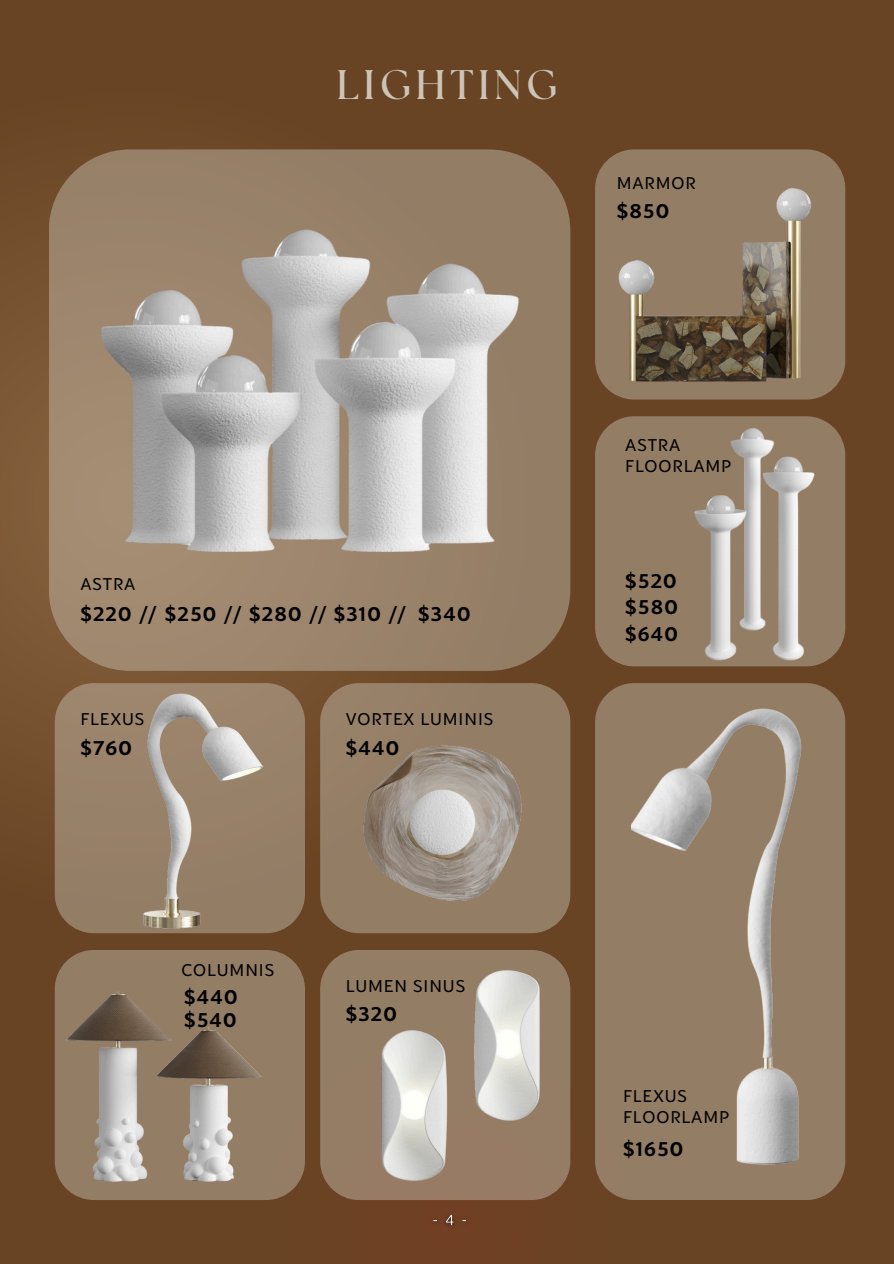
<style>
.page{position:relative;width:894px;height:1264px;background:#fff}
.page>*{position:absolute;margin:0;border:0;box-sizing:border-box;transform-origin:0 0}
.t1{font:700 41.25px "The Seasons";letter-spacing:.11em;color:#cbc4b7}
.t2{font:700 19.65px "Blacker Sans Pro";letter-spacing:.065em;color:#000}
.t3{font:16.95px/21.1px "Blacker Sans Pro";letter-spacing:.055em;color:#000}
</style>
<div class="page">
<div style="left:0;top:0;width:893px;height:1263px;background:#684424"></div>
<svg style="left:0;top:185px;width:571px;height:713px;fill:#775231"></svg>
<img style="left:433px;top:1214px;width:34px;height:12px">
<div style="left:595px;top:423px;width:60px;height:243px;background:#947d65"></div>
<svg style="left:320px;top:683px;width:250px;height:246px;background:#90785f"></svg>
<svg style="left:55px;top:683px;width:250px;height:246px;background:#937b62"></svg>
<div style="left:595px;top:683px;width:36px;height:516px;background:#947d65"></div>
<svg style="left:339px;top:1194px;width:213px;height:5px"></svg>
<svg style="left:56px;top:954px;width:249px;height:245px;background:#90775f"></svg>
<div style="left:49px;top:149px;width:521px;height:522px;background:#9a836b;border-radius:81px"></div>
<img style="left:595px;top:149px;width:251px;height:274px">
<img style="left:655px;top:410px;width:191px;height:252px">
<img style="left:631px;top:662px;width:215px;height:538px">
<img style="left:63px;top:149px;width:493px;height:499px">
<img style="left:342px;top:679px;width:209px;height:273px">
<img style="left:77px;top:668px;width:208px;height:291px">
<img style="left:320px;top:952px;width:287px;height:242px">
<img style="left:54px;top:979px;width:240px;height:214px">
<h2 class="t1" style="left:336px;top:66px;width:222px">LIGHTING</h2>
<p class="t3" style="left:616px;top:171px;width:81px">MARMOR</p>
<h2 class="t2" style="left:616px;top:199px;width:54px">$850</h2>
<p class="t3" style="left:80px;top:573px;width:57px">ASTRA</p>
<h2 class="t2" style="left:80px;top:602px;width:77px">$220 //</h2>
<p class="t2" style="left:165px;top:602px;width:77px">$250 //</p>
<h2 class="t2" style="left:249px;top:602px;width:157px">$280 // $310 //</h2>
<h2 class="t2" style="left:418px;top:602px;width:54px">$340</h2>
<p class="t3" style="left:80px;top:707px;width:65px">FLEXUS</p>
<p class="t3" style="left:346px;top:707px;width:149px">VORTEX LUMINIS</p>
<p class="t2" style="left:80px;top:736px;width:53px">$760</p>
<p class="t2" style="left:346px;top:736px;width:55px">$440</p>
<p class="t3" style="left:181px;top:958px;width:94px">COLUMNIS</p>
<h1 class="t2" style="left:184px;top:984px;width:55px">$440</h1>
<p class="t2" style="left:184px;top:1007px;width:54px">$540</p>
<p class="t3" style="left:346px;top:974px;width:121px">LUMEN SINUS</p>
<h2 class="t2" style="left:346px;top:1002px;width:53px">$320</h2>
<p class="t3" style="left:625px;top:434px;width:107px">ASTRA<br>FLOORLAMP</p>
<p class="t2" style="left:625px;top:568px;width:53px">$520</p>
<h2 class="t2" style="left:625px;top:595px;width:54px">$580</h2>
<p class="t2" style="left:625px;top:622px;width:54px">$640</p>
<p class="t3" style="left:623px;top:1084px;width:107px">FLEXUS<br>FLOORLAMP</p>
<h2 class="t2" style="left:623px;top:1136px;width:62px">$1650</h2>
</div>
